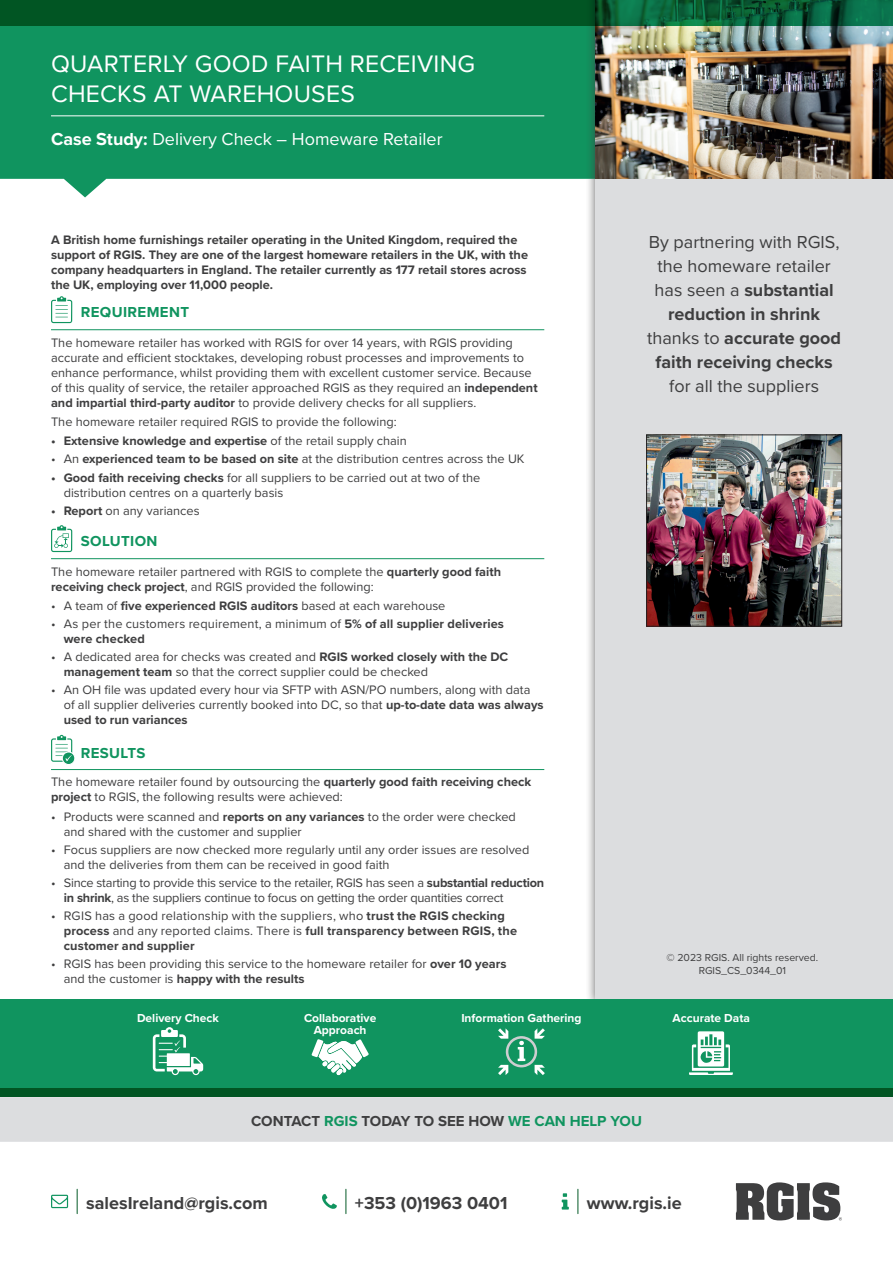
<style>
.page{position:relative;width:893px;height:1263px;background:#fff}
.page>*{position:absolute;margin:0;border:0;box-sizing:border-box;transform-origin:0 0}
.t1{font:24.75px/29.7px "Proxima Nova";letter-spacing:.01em;color:#fff}
.t2{font:700 18px/24px "Proxima Nova";color:#3e3e3f;text-align:center}
.t3{font:18px "Proxima Nova";color:#fff}
.t4{font:18px "Proxima Nova";color:#3e3e3f}
.t5{font:700 15px "Proxima Nova";color:#3e3e3f}
.t6{font:700 15px "Proxima Nova";letter-spacing:.025em;color:#10945f}
.t7{font:12.75px/15px "Proxima Nova";color:#3e3e3f}
.t8{font:700 12.75px/15px "Proxima Nova";color:#3e3e3f}
.t9{font:700 12px/12px "Proxima Nova";color:#fff;text-align:center}
.t10{font:10.5px/12.6px "Proxima Nova";color:#3e3e3f;text-align:center}
.s1{font-weight:700}
.s2{font-weight:400}
.s3{color:#10945f}
</style>
<div class="page">
<svg style="left:577px;top:1189px;width:1px;height:24px"></svg>
<svg style="left:562px;top:1193px;width:7px;height:16px"></svg>
<svg style="left:77px;top:1189px;width:1px;height:24px"></svg>
<svg style="left:51px;top:1195px;width:17px;height:13px"></svg>
<svg style="left:345px;top:1189px;width:1px;height:24px"></svg>
<svg style="left:322px;top:1194px;width:15px;height:15px"></svg>
<svg style="left:736px;top:1182px;width:106px;height:38px"></svg>
<div style="left:0;top:1097px;width:893px;height:45px;background:#dcdddf"></div>
<svg style="left:0;top:26px;width:585px;height:171px;fill:#10945f"></svg>
<hr style="left:51px;top:116px;width:493px;height:1px;background:#fff">
<div style="left:585px;top:0;width:308px;height:1010px;background:#3e3e3f;opacity:.75"></div>
<div style="left:595px;top:0;width:298px;height:1001px;background:#dcdddf"></div>
<img style="left:595px;top:26px;width:298px;height:153px">
<svg style="left:0;top:0;width:893px;height:26px;fill:#015523"></svg>
<div style="left:0;top:999px;width:893px;height:98px;background:#10945f"></div>
<div style="left:0;top:1089px;width:893px;height:8px;background:#015523"></div>
<img style="left:648px;top:437px;width:192px;height:187px">
<div style="left:646px;top:435px;width:196px;height:191px;border:1px solid #231f20"></div>
<svg style="left:498px;top:1028px;width:47px;height:47px"></svg>
<svg style="left:690px;top:1031px;width:43px;height:43px"></svg>
<hr style="left:51px;top:329px;width:493px;height:1px;background:#10945f">
<hr style="left:51px;top:558px;width:493px;height:1px;background:#10945f">
<hr style="left:51px;top:769px;width:493px;height:1px;background:#10945f">
<svg style="left:51px;top:296px;width:22px;height:27px"></svg>
<svg style="left:51px;top:525px;width:22px;height:27px"></svg>
<svg style="left:51px;top:735px;width:24px;height:30px"></svg>
<svg style="left:153px;top:1027px;width:50px;height:48px"></svg>
<svg style="left:312px;top:1039px;width:57px;height:36px"></svg>
<h1 class="t1" style="left:51px;top:48px;width:426px">QUARTERLY GOOD FAITH RECEIVING<br>CHECKS AT WAREHOUSES</h1>
<h2 class="t3" style="left:51px;top:125px;width:393px"><span class="s1">Case Study:</span> Delivery Check – Homeware Retailer</h2>
<p class="t8" style="left:51px;top:232px;width:478px">A British home furnishings retailer operating in the United Kingdom, required the support of RGIS. They are one of the largest homeware retailers in the UK, with the company headquarters in England. The retailer currently as 177 retail stores across the UK, employing over 11,000 people.</p>
<p class="t6" style="left:81px;top:301px;width:110px">REQUIREMENT</p>
<p class="t7" style="left:51px;top:334px;width:488px">The homeware retailer has worked with RGIS for over 14 years, with RGIS providing accurate and efficient stocktakes, developing robust processes and improvements to enhance performance, whilst providing them with excellent customer service. Because of this quality of service, the retailer approached RGIS as they required an <span class="s1">independent and impartial third-party auditor</span> to provide delivery checks for all suppliers.</p>
<p class="t7" style="left:51px;top:414px;width:347px">The homeware retailer required RGIS to provide the following:</p>
<p class="t8" style="left:51px;top:433px;width:357px">• Extensive knowledge and expertise <span class="s2">of the retail supply chain</span></p>
<p class="t7" style="left:51px;top:451px;width:475px">• An <span class="s1">experienced team to be based on site</span> at the distribution centres across the UK</p>
<p class="t7" style="left:64px;top:469px;width:418px;text-indent:-13px"><span class="s1">• Good faith receiving checks</span> for all suppliers to be carried out at two of the distribution centres on a quarterly basis</p>
<p class="t7" style="left:51px;top:502px;width:150px"><span class="s1">• Report</span> on any variances</p>
<p class="t6" style="left:81px;top:530px;width:78px">SOLUTION</p>
<p class="t7" style="left:51px;top:563px;width:452px">The homeware retailer partnered with RGIS to complete the <span class="s1">quarterly good faith receiving check project</span>, and RGIS provided the following:</p>
<p class="t7" style="left:51px;top:597px;width:396px">• A team of <span class="s1">five experienced RGIS auditors</span> based at each warehouse</p>
<p class="t7" style="left:64px;top:616px;width:442px;text-indent:-13px">• As per the customers requirement, a minimum of <span class="s1">5% of all supplier deliveries were checked</span></p>
<p class="t7" style="left:64px;top:649px;width:446px;text-indent:-13px">• A dedicated area for checks was created and <span class="s1">RGIS worked closely with the DC management team</span> so that the correct supplier could be checked</p>
<p class="t7" style="left:64px;top:682px;width:481px;text-indent:-13px">• An OH file was updated every hour via SFTP with ASN/PO numbers, along with data of all supplier deliveries currently booked into DC, so that <span class="s1">up-to-date data was always used to run variances</span></p>
<p class="t6" style="left:81px;top:741px;width:66px">RESULTS</p>
<p class="t7" style="left:51px;top:774px;width:482px">The homeware retailer found by outsourcing the <span class="s1">quarterly good faith receiving check project</span> to RGIS, the following results were achieved:</p>
<p class="t7" style="left:64px;top:808px;width:454px;text-indent:-13px">• Products were scanned and <span class="s1">reports on any variances</span> to the order were checked and shared with the customer and supplier</p>
<p class="t7" style="left:64px;top:841px;width:467px;text-indent:-13px">• Focus suppliers are now checked more regularly until any order issues are resolved and the deliveries from them can be received in good faith</p>
<p class="t7" style="left:64px;top:875px;width:482px;text-indent:-13px">• Since starting to provide this service to the retailer, RGIS has seen a <span class="s1">substantial reduction in shrink</span>, as the suppliers continue to focus on getting the order quantities correct</p>
<p class="t8" style="left:64px;top:908px;width:455px;text-indent:-13px"><span class="s2">• RGIS has a good relationship with the suppliers, who</span> trust the RGIS checking process <span class="s2">and any reported claims. There is</span> full transparency between RGIS, the customer and supplier</p>
<p class="t7" style="left:64px;top:956px;width:444px;text-indent:-13px">• RGIS has been providing this service to the homeware retailer for <span class="s1">over 10 years </span>and the customer is <span class="s1">happy with the results</span></p>
<p class="t9" style="left:137px;top:1011px;width:83px">Delivery Check</p>
<p class="t9" style="left:304px;top:1011px;width:74px">Collaborative<br>Approach</p>
<h2 class="t2" style="left:647px;top:230px;width:195px"><span class="s2">By partnering with RGIS, the homeware retailer has seen a</span> substantial reduction in shrink <span class="s2">thanks to</span> accurate good faith receiving checks</h2>
<h2 class="t4" style="left:669px;top:373px;width:151px">for all the suppliers</h2>
<p class="t10" style="left:667px;top:951px;width:153px">© 2023 RGIS. All rights reserved.<br>RGIS_CS_0344_01</p>
<p class="t9" style="left:461px;top:1011px;width:122px">Information Gathering</p>
<p class="t9" style="left:673px;top:1011px;width:79px">Accurate Data</p>
<p class="t5" style="left:251px;top:1110px;width:392px">CONTACT <span class="s3">RGIS</span> TODAY TO SEE HOW <span class="s3">WE CAN HELP YOU</span></p>
<h2 class="t2" style="left:86px;top:1190px;width:183px">salesIreland@rgis.com</h2>
<h2 class="t2" style="left:355px;top:1190px;width:154px">+353 (0)1963 0401</h2>
<h2 class="t2" style="left:587px;top:1190px;width:96px">www.rgis.ie</h2>
</div>
